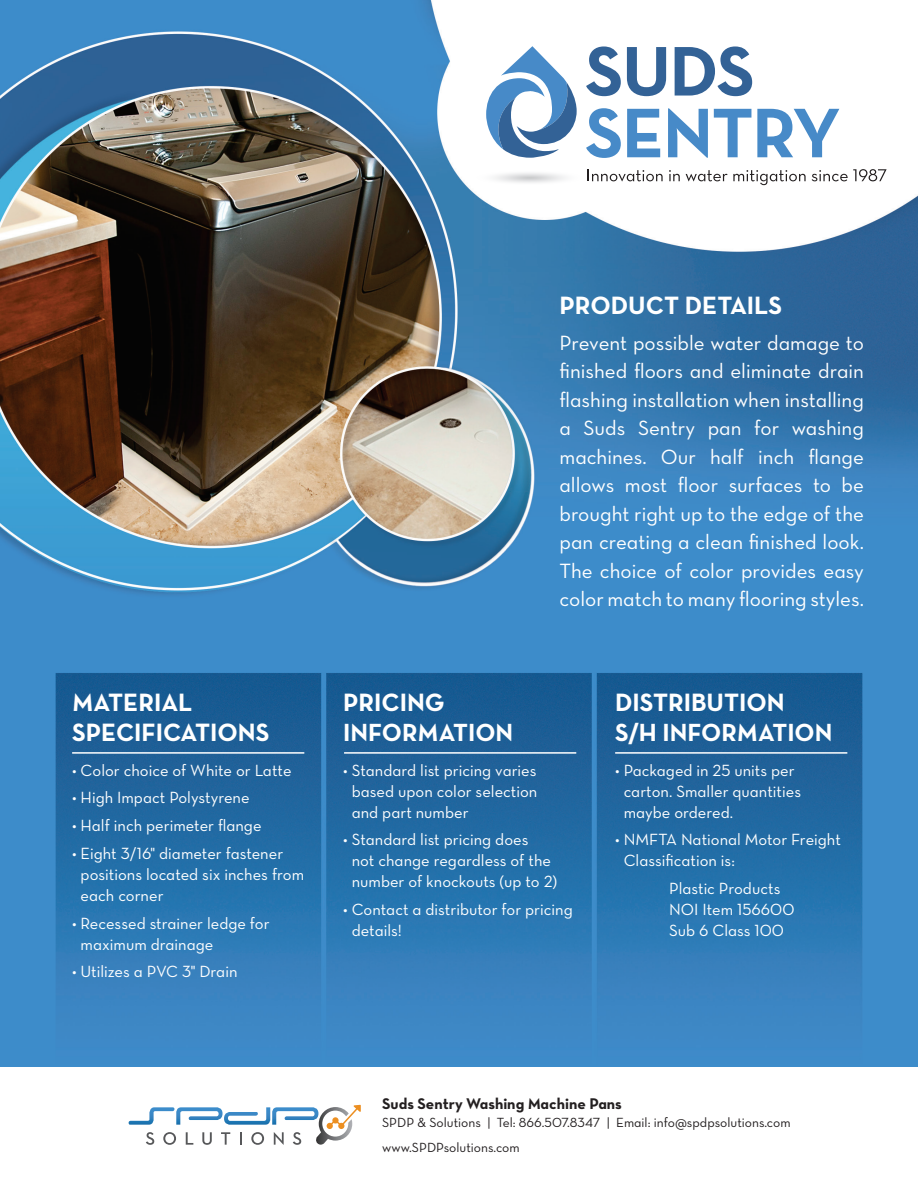
<style>
.page{position:relative;width:918px;height:1188px;background:#fff}
.page>*{position:absolute;margin:0;border:0;box-sizing:border-box;transform-origin:0 0}
.t1{font:25.5px/30px "Neutra Text Bold Alt";color:#fff}
.t2{font:25.2px "Neutra Text Bold Alt";color:#fff}
.t3{font:21px/28.5px "Neutra Text Book Alt";color:#fff;text-align:justify}
.t4{font:16.5px/21px "Neutra Text Book Alt";color:#fff}
.t5{font:15.75px "Neutra Text Bold Alt";color:#231f20}
.t6{font:13.5px "Neutra Text Book Alt";color:#231f20}
</style>
<div class="page">
<img style="left:0;top:0;width:918px;height:1067px">
<svg style="left:669px;top:170px;width:11px;height:11px"></svg>
<svg style="left:686px;top:170px;width:120px;height:15px"></svg>
<svg style="left:812px;top:169px;width:75px;height:12px"></svg>
<svg style="left:586px;top:46px;width:35px;height:50px"></svg>
<svg style="left:627px;top:47px;width:39px;height:49px"></svg>
<svg style="left:675px;top:46px;width:77px;height:50px"></svg>
<svg style="left:586px;top:108px;width:35px;height:50px"></svg>
<svg style="left:627px;top:109px;width:33px;height:48px"></svg>
<svg style="left:668px;top:108px;width:40px;height:50px"></svg>
<svg style="left:714px;top:109px;width:37px;height:48px"></svg>
<svg style="left:757px;top:109px;width:82px;height:48px"></svg>
<svg style="left:474px;top:169px;width:189px;height:16px"></svg>
<svg style="left:486px;top:46px;width:91px;height:112px"></svg>
<hr style="left:72px;top:752px;width:232px;height:2px;background:#fff">
<hr style="left:344px;top:752px;width:232px;height:2px;background:#fff">
<hr style="left:615px;top:752px;width:232px;height:2px;background:#fff">
<svg style="left:129px;top:1105px;width:232px;height:40px"></svg>
<p class="t1" style="left:72px;top:687px;width:199px">MATERIAL<br>SPECIFICATIONS</p>
<p class="t4" style="left:72px;top:759px;width:221px">• Color choice of White or Latte</p>
<p class="t4" style="left:72px;top:787px;width:179px">• High Impact Polystyrene</p>
<p class="t4" style="left:72px;top:815px;width:191px">• Half inch perimeter flange</p>
<p class="t4" style="left:81px;top:842px;width:225px;text-indent:-9px">• Eight 3/16" diameter fastener positions located six inches from each corner</p>
<p class="t4" style="left:81px;top:912px;width:191px;text-indent:-9px">• Recessed strainer ledge for maximum drainage</p>
<p class="t4" style="left:72px;top:961px;width:167px">• Utilizes a PVC 3" Drain</p>
<p class="t1" style="left:559px;top:290px;width:224px">PRODUCT DETAILS</p>
<p class="t3" style="left:559px;top:328px;width:306px">Prevent possible water damage to finished floors and eliminate drain flashing installation when installing a Suds Sentry pan for washing machines. Our half inch flange allows most floor surfaces to be brought right up to the edge of the pan creating a clean finished look.<br>The choice of color provides easy color match to many flooring styles.</p>
<p class="t1" style="left:343px;top:687px;width:103px">PRICING</p>
<p class="t2" style="left:343px;top:717px;width:172px">INFORMATION</p>
<p class="t4" style="left:352px;top:759px;width:187px;text-align:justify;text-indent:-9px">• Standard list pricing varies based upon color selection and part number</p>
<p class="t4" style="left:352px;top:829px;width:207px;text-indent:-9px">• Standard list pricing does<br>not change regardless of the number of knockouts (up to 2)</p>
<p class="t4" style="left:352px;top:899px;width:223px;text-indent:-9px">• Contact a distributor for pricing details!</p>
<p class="t1" style="left:615px;top:687px;width:171px">DISTRIBUTION</p>
<p class="t2" style="left:615px;top:717px;width:219px">S/H INFORMATION</p>
<p class="t4" style="left:624px;top:759px;width:179px;text-indent:-9px">• Packaged in 25 units per carton. Smaller quantities maybe ordered.</p>
<p class="t4" style="left:624px;top:829px;width:219px;text-indent:-9px">• NMFTA National Motor Freight<br>Classification is:</p>
<p class="t4" style="left:669px;top:878px;width:127px">Plastic Products<br>NOI Item 156600<br>Sub 6 Class 100</p>
<p class="t5" style="left:382px;top:1094px;width:241px">Suds Sentry Washing Machine Pans</p>
<p class="t6" style="left:382px;top:1114px;width:410px">SPDP &amp; Solutions | Tel: 866.507.8347 | Email: info@spdpsolutions.com</p>
<p class="t6" style="left:382px;top:1139px;width:139px">www.SPDPsolutions.com</p>
</div>
